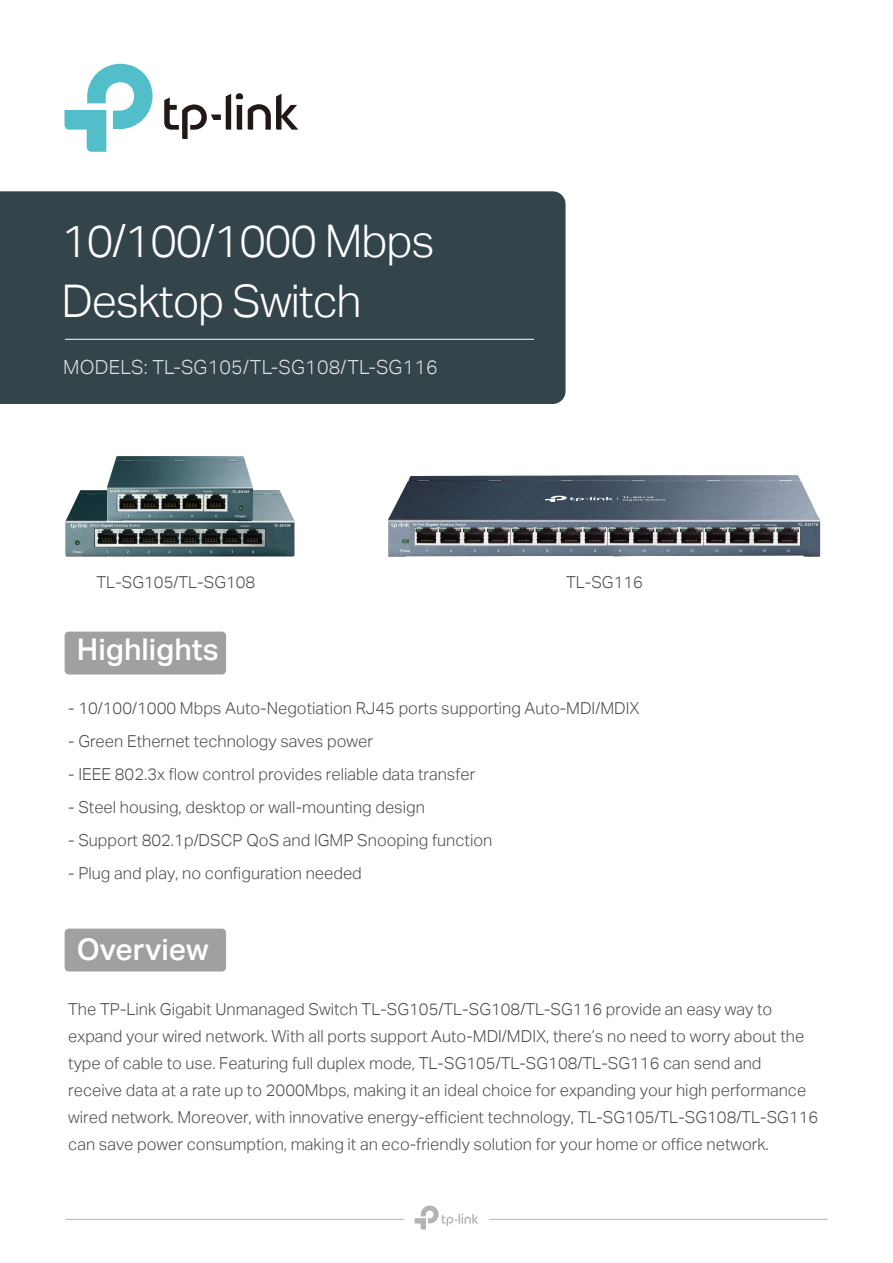
<style>
.page{position:relative;width:893px;height:1263px;background:#fff}
.page>*{position:absolute;margin:0;border:0;box-sizing:border-box;transform-origin:0 0}
.t1{font:45px/60.3px "TP Link Aktiv Light";letter-spacing:-.025em;color:#fff}
.t2{font:30px "TP Link Aktiv Medium";color:#fff}
.t3{font:19.5px "TP Link Aktiv Light";letter-spacing:.015em;color:rgb(255 255 255/.85)}
.t4{font:16.5px/27px "TP Link Aktiv Light";color:#4d4d4d}
</style>
<div class="page">
<div style="left:0;top:191px;width:566px;height:213px;background:#34444b"></div>
<hr style="left:65px;top:339px;width:469px;height:1px;background:#fff">
<div style="left:65px;top:632px;width:161px;height:42px;background:#9fa0a0;border-radius:4px"></div>
<svg style="left:65px;top:64px;width:88px;height:88px"></svg>
<svg style="left:164px;top:93px;width:134px;height:46px"></svg>
<hr style="left:65px;top:1219px;width:339px;height:1px;background:#b6b5b5">
<hr style="left:489px;top:1219px;width:338px;height:1px;background:#b6b5b5">
<svg style="left:415px;top:1205px;width:63px;height:24px"></svg>
<div style="left:65px;top:929px;width:161px;height:42px;background:#9fa0a0;border-radius:4px"></div>
<img style="left:388px;top:475px;width:433px;height:82px">
<img style="left:65px;top:490px;width:230px;height:67px">
<img style="left:108px;top:456px;width:144px;height:66px">
<h1 class="t1" style="left:61px;top:211px;width:375px">10/100/1000 Mbps<br>Desktop Switch</h1>
<p class="t3" style="left:63px;top:355px;width:376px">MODELS: TL-SG105/TL-SG108/TL-SG116</p>
<p class="t4" style="left:97px;top:569px;width:160px">TL-SG105/TL-SG108</p>
<p class="t4" style="left:566px;top:569px;width:78px">TL-SG116</p>
<h2 class="t2" style="left:77px;top:632px;width:143px">Highlights</h2>
<p class="t4" style="left:68px;top:695px;width:573px">- 10/100/1000 Mbps Auto-Negotiation RJ45 ports supporting Auto-MDI/MDIX</p>
<p class="t4" style="left:68px;top:728px;width:306px">- Green Ethernet technology saves power</p>
<p class="t4" style="left:68px;top:761px;width:409px">- IEEE 802.3x flow control provides reliable data transfer</p>
<p class="t4" style="left:68px;top:794px;width:358px">- Steel housing, desktop or wall-mounting design</p>
<p class="t4" style="left:68px;top:827px;width:426px">- Support 802.1p/DSCP QoS and IGMP Snooping function</p>
<p class="t4" style="left:68px;top:860px;width:295px">- Plug and play, no configuration needed</p>
<h2 class="t2" style="left:77px;top:932px;width:133px">Overview</h2>
<p class="t4" style="left:68px;top:995px;width:752px">The TP-Link Gigabit Unmanaged Switch TL-SG105/TL-SG108/TL-SG116 provide an easy way to expand your wired network. With all ports support Auto-MDI/MDIX, there’s no need to worry about the type of cable to use. Featuring full duplex mode, TL-SG105/TL-SG108/TL-SG116 can send and receive data at a rate up to 2000Mbps, making it an ideal choice for expanding your high performance wired network. Moreover, with innovative energy-efficient technology, TL-SG105/TL-SG108/TL-SG116 can save power consumption, making it an eco-friendly solution for your home or office network.</p>
</div>
